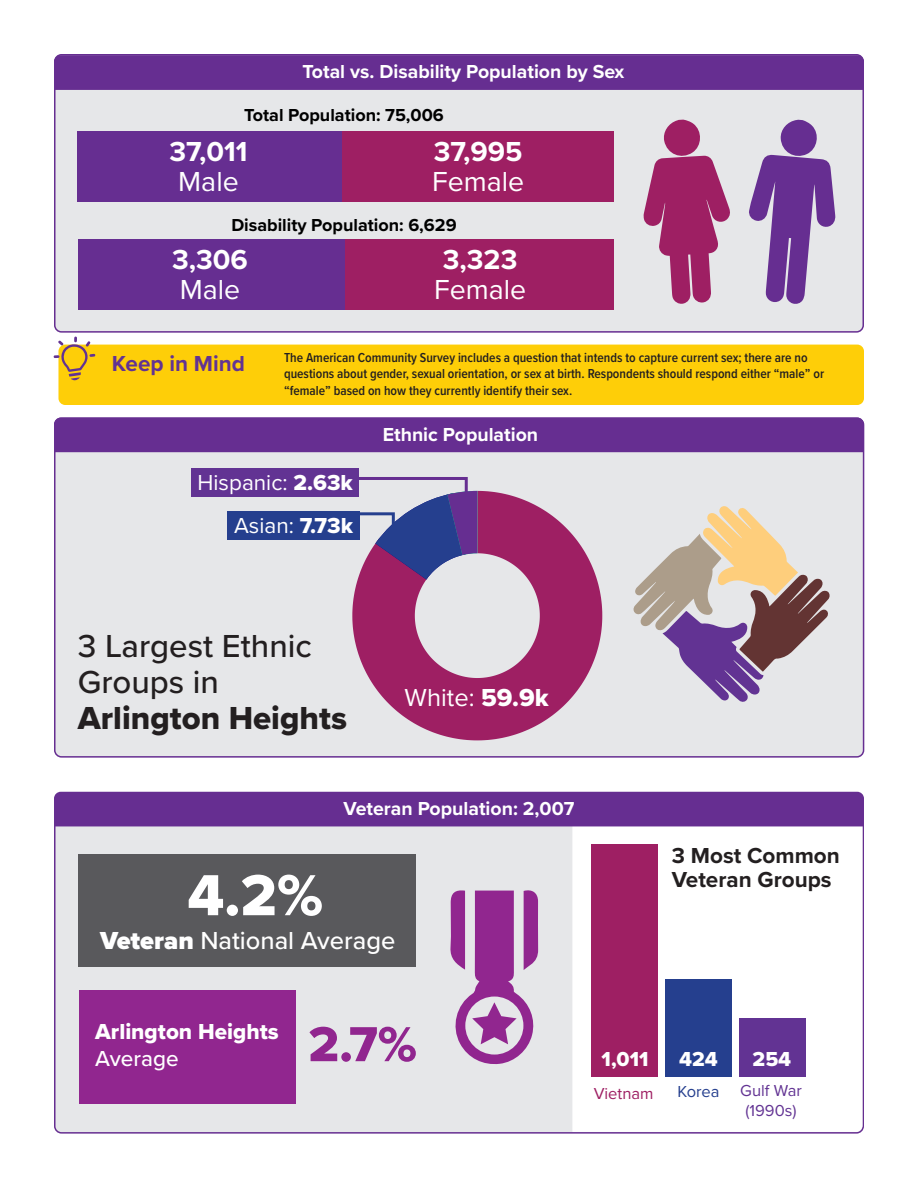
<style>
.page{position:relative;width:918px;height:1188px;background:#fff}
.page>*{position:absolute;margin:0;border:0;box-sizing:border-box;transform-origin:0 0}
.t1{font:60px "Proxima Nova Extrabld";color:#fff}
.t2{font:51px "Proxima Nova Extrabld";color:#91268f}
.t3{font:500 33px/36px "Proxima Nova";color:#231f20}
.t4{font:700 28.5px "Proxima Nova";color:#fff}
.t5{font:28.5px "Proxima Nova";color:#fff}
.t6{font:500 25.5px "Proxima Nova";color:#fff}
.t7{font:25.5px "Proxima Nova";color:#fff}
.t8{font:22.5px "Proxima Nova";color:#fff}
.t9{font:700 22.5px/24px "Proxima Nova";color:#231f20}
.t10{font:22.5px "Proxima Nova Extrabld";color:#fff}
.t11{font:700 22.5px "Proxima Nova";color:#623393}
.t12{font:500 22.5px "Proxima Nova";color:#fff}
.t13{font:21px "Proxima Nova Extrabld";color:#fff}
.t14{font:700 19.5px "Proxima Nova";color:#fff}
.t15{font:700 18px "Proxima Nova";color:#000}
.t16{font:16.5px "Proxima Nova";color:#623393}
.t17{font:16.5px "Proxima Nova";color:#9e1f63}
.t18{font:16.5px "Proxima Nova";color:#253f8e}
.t19{font:600 13.5px/16.2px "Proxima Nova Cond";color:#231f20}
.s1{font-family:"Proxima Nova Extrabld"}
.s2{font-family:"Proxima Nova Extrabld";font-weight:400}
.s3{font-weight:900}
</style>
<div class="page">
<div style="left:55px;top:812px;width:808px;height:321px;background:#e6e7e9;border-radius:7px"></div>
<div style="left:572px;top:826px;width:290px;height:306px;background:#fff"></div>
<div style="left:54px;top:792px;width:810px;height:34px;background:#662e91"></div>
<div style="left:79px;top:855px;width:337px;height:112px;background:#59595c"></div>
<div style="left:79px;top:990px;width:216px;height:114px;background:#91268f"></div>
<div style="left:55px;top:418px;width:809px;height:339px;background:#e6e7e9;border-radius:7px"></div>
<svg style="left:352px;top:491px;width:250px;height:249px;fill:#9e1f63"></svg>
<div style="left:55px;top:55px;width:808px;height:277px;background:#e6e7e9;border-radius:7px"></div>
<div style="left:54px;top:54px;width:810px;height:279px;border:2px solid #662e91;border-radius:7px"></div>
<div style="left:78px;top:131px;width:264px;height:71px;background:#662e91"></div>
<div style="left:343px;top:131px;width:271px;height:71px;background:#9e1f63"></div>
<div style="left:78px;top:239px;width:267px;height:71px;background:#662e91"></div>
<div style="left:346px;top:239px;width:268px;height:71px;background:#9e1f63"></div>
<div style="left:54px;top:55px;width:810px;height:35px;background:#662e91"></div>
<svg style="left:643px;top:120px;width:87px;height:184px"></svg>
<svg style="left:749px;top:120px;width:87px;height:184px"></svg>
<div style="left:54px;top:418px;width:810px;height:34px;background:#662e91"></div>
<svg style="left:352px;top:477px;width:125px;height:103px"></svg>
<div style="left:192px;top:469px;width:167px;height:28px;background:#623393"></div>
<div style="left:227px;top:511px;width:132px;height:29px;background:#253f8e"></div>
<div style="left:739px;top:1018px;width:66px;height:59px;background:#623393"></div>
<div style="left:665px;top:979px;width:67px;height:98px;background:#253f8e"></div>
<div style="left:592px;top:845px;width:66px;height:232px;background:#9e1f63"></div>
<svg style="left:450px;top:890px;width:88px;height:175px"></svg>
<svg style="left:633px;top:506px;width:197px;height:196px"></svg>
<div style="left:58px;top:345px;width:806px;height:60px;background:#fece08;border-radius:7px"></div>
<svg style="left:54px;top:337px;width:42px;height:43px"></svg>
<p class="t14" style="left:303px;top:57px;width:323px">Total vs. Disability Population by Sex</p>
<p class="t15" style="left:244px;top:101px;width:201px">Total Population: 75,006</p>
<p class="t4" style="left:170px;top:130px;width:79px">37,011</p>
<p class="t5" style="left:178px;top:160px;width:62px">Male</p>
<p class="t4" style="left:434px;top:130px;width:90px">37,995</p>
<p class="t5" style="left:432px;top:160px;width:94px">Female</p>
<p class="t15" style="left:231px;top:211px;width:227px">Disability Population: 6,629</p>
<p class="t4" style="left:172px;top:238px;width:77px">3,306</p>
<p class="t5" style="left:180px;top:268px;width:62px">Male</p>
<p class="t11" style="left:112px;top:347px;width:135px">Keep in Mind</p>
<p class="t4" style="left:443px;top:238px;width:76px">3,323</p>
<p class="t5" style="left:434px;top:268px;width:94px">Female</p>
<p class="t19" style="left:284px;top:349px;width:542px">The American Community Survey includes a question that intends to capture current sex; there are no questions about gender, sexual orientation, or sex at birth. Respondents should respond either “male” or “female” based on how they currently identify their sex.</p>
<p class="t14" style="left:383px;top:420px;width:157px">Ethnic Population</p>
<p class="t8" style="left:198px;top:466px;width:157px">Hispanic: <span class="s1">2.63k</span></p>
<p class="t8" style="left:234px;top:509px;width:120px">Asian: <span class="s1">7.73k</span></p>
<p class="t3" style="left:78px;top:627px;width:271px">3 Largest Ethnic<br>Groups in<br><span class="s2">Arlington Heights</span></p>
<p class="t7" style="left:405px;top:679px;width:146px">White: <span class="s1">59.9k</span></p>
<p class="t14" style="left:344px;top:794px;width:232px">Veteran Population: 2,007</p>
<p class="t1" style="left:187px;top:850px;width:137px">4.2%</p>
<p class="t6" style="left:100px;top:922px;width:297px"><span class="s3">Veteran</span> National Average</p>
<p class="t9" style="left:672px;top:843px;width:169px">3 Most Common<br>Veteran Groups</p>
<p class="t10" style="left:95px;top:1014px;width:185px">Arlington Heights</p>
<p class="t12" style="left:95px;top:1041px;width:85px">Average</p>
<p class="t2" style="left:308px;top:1006px;width:110px">2.7%</p>
<p class="t13" style="left:602px;top:1044px;width:48px">1,011</p>
<p class="t17" style="left:594px;top:1081px;width:61px">Vietnam</p>
<p class="t13" style="left:679px;top:1044px;width:40px">424</p>
<p class="t13" style="left:753px;top:1044px;width:40px">254</p>
<p class="t18" style="left:677px;top:1079px;width:44px">Korea</p>
<p class="t16" style="left:740px;top:1078px;width:63px">Gulf War</p>
<p class="t16" style="left:746px;top:1098px;width:53px">(1990s)</p>
</div>
